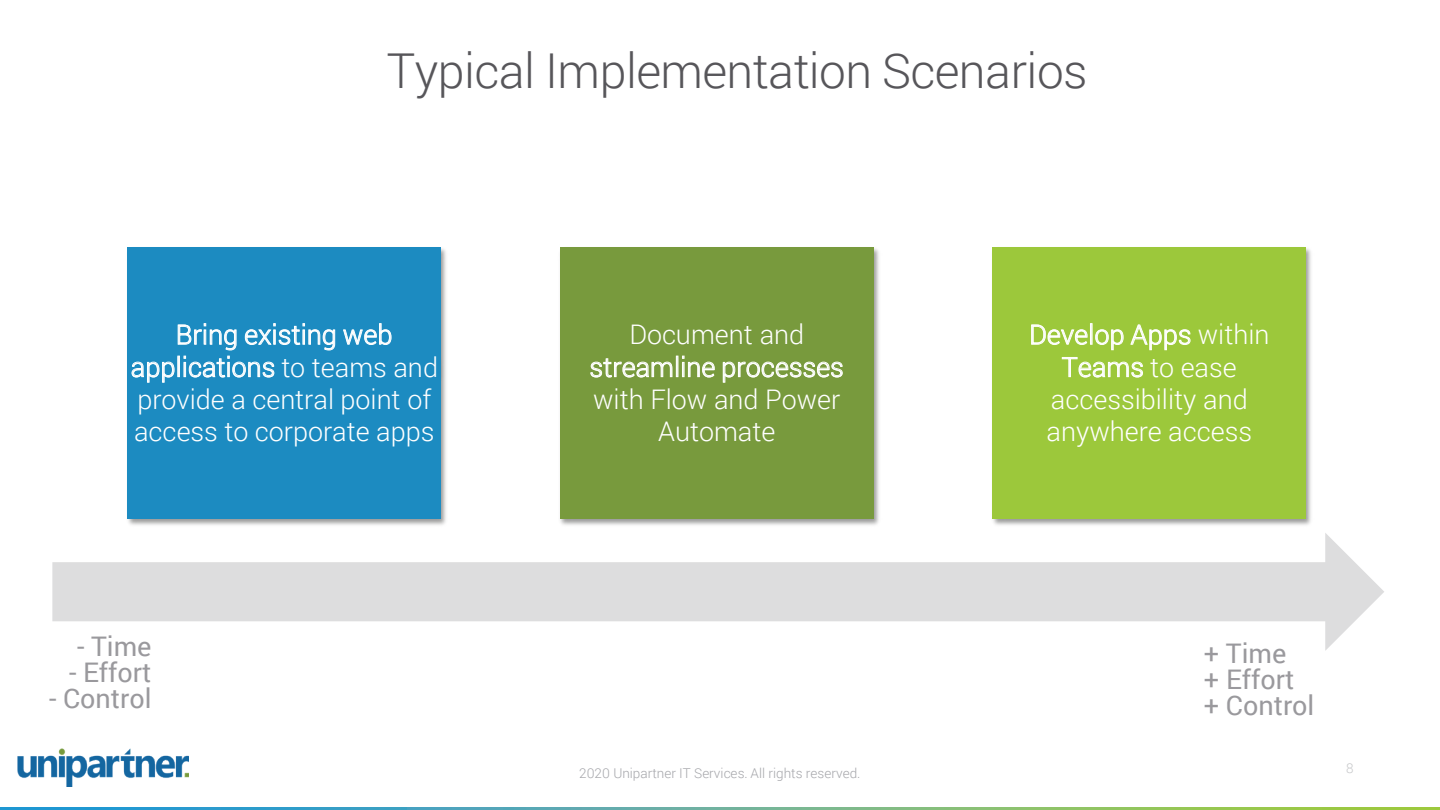
<style>
.page{position:relative;width:1440px;height:810px;background:#fff}
.page>*{position:absolute;margin:0;border:0;box-sizing:border-box;transform-origin:0 0}
.t1{font:300 48.15px "Roboto";letter-spacing:-.01em;color:#57565a}
.t2{font:300 27px/32.4px "Roboto";color:#fff;text-align:center}
.t3{font:27px/26px "Roboto";color:#9a999d}
.t4{font:300 13.5px "Roboto";color:#a5a6aa}
.t5{font:300 13.5px "Roboto";color:#c7c8ca}
</style>
<div class="page">
<img style="left:17px;top:748px;width:171px;height:39px">
<svg style="left:0;top:808px;width:1440px;height:2px;background:#66b194"></svg>
<svg style="left:52px;top:533px;width:1332px;height:118px;fill:#e3e3e3"></svg>
<img style="left:127px;top:247px;width:319px;height:278px">
<div style="left:128px;top:247px;width:313px;height:272px;background:#1c8bc1"></div>
<svg style="left:343px;top:323px;width:49px;height:22px"></svg>
<svg style="left:131px;top:323px;width:204px;height:60px"></svg>
<img style="left:560px;top:247px;width:319px;height:278px">
<div style="left:560px;top:247px;width:313px;height:272px;background:#789a3d"></div>
<svg style="left:590px;top:358px;width:83px;height:20px"></svg>
<div style="left:676px;top:356px;width:2px;height:21px;border:1px solid #fff"></div>
<svg style="left:682px;top:356px;width:33px;height:22px"></svg>
<svg style="left:723px;top:361px;width:120px;height:22px"></svg>
<img style="left:993px;top:248px;width:318px;height:277px">
<div style="left:992px;top:247px;width:314px;height:272px;background:#9cc83b"></div>
<svg style="left:1031px;top:324px;width:57px;height:21px"></svg>
<div style="left:1090px;top:323px;width:2px;height:22px;border:1px solid #fff"></div>
<svg style="left:1095px;top:329px;width:29px;height:22px"></svg>
<svg style="left:1130px;top:324px;width:61px;height:27px"></svg>
<svg style="left:1062px;top:357px;width:81px;height:21px"></svg>
<div style="left:30px;top:636px;width:122px;height:79px;background:#fff"></div>
<div style="left:1204px;top:643px;width:121px;height:79px;background:#fff"></div>
<h1 class="t1" style="left:387px;top:38px;width:702px">Typical Implementation Scenarios</h1>
<p class="t2" style="left:131px;top:318px;width:309px">Bring existing web applications to teams and provide a central point of access to corporate apps</p>
<p class="t2" style="left:589px;top:318px;width:256px">Document and streamline processes with Flow and Power<br>Automate</p>
<p class="t2" style="left:1029px;top:318px;width:242px">Develop Apps within<br>Teams to ease accessibility and anywhere access</p>
<p class="t3" style="left:77px;top:633px;width:76px">- Time</p>
<p class="t3" style="left:69px;top:659px;width:84px">- Effort</p>
<p class="t3" style="left:49px;top:685px;width:104px">- Control</p>
<p class="t4" style="left:579px;top:764px;width:283px">2020 Unipartner IT Services. All rights reserved.</p>
<p class="t3" style="left:1204px;top:639px;width:112px">+ Time<br>+ Effort + Control</p>
<p class="t5" style="left:1346px;top:758px;width:9px">8</p>
</div>
